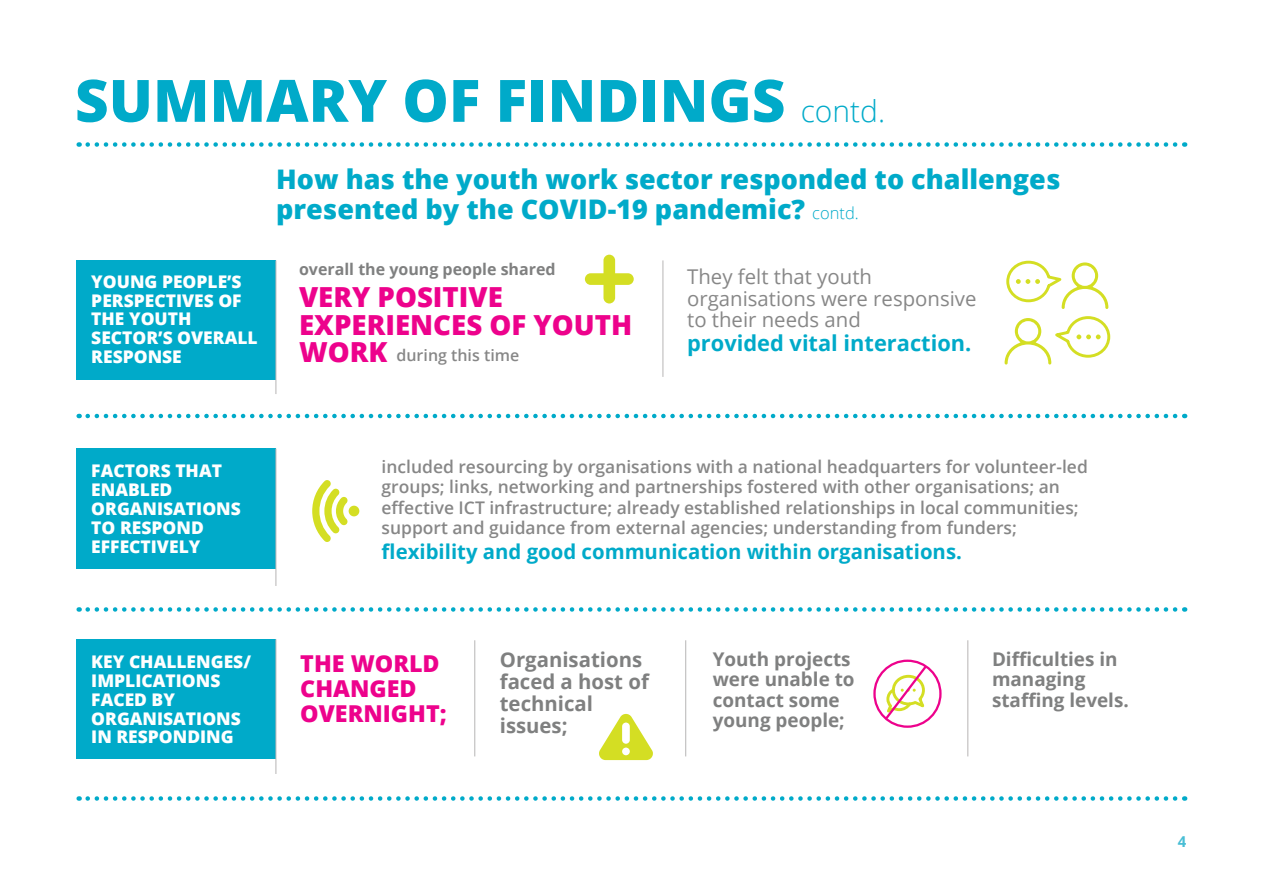
<style>
.page{position:relative;width:1263px;height:893px;background:#fff}
.page>*{position:absolute;margin:0;border:0;box-sizing:border-box;transform-origin:0 0}
.t1{font:800 58.5px "Open Sans";color:#00aac9}
.t2{font:800 27.6px/27.6px "Open Sans";color:#ed028c}
.GREY_BODY_COPY{font:800 27px/30px "Open Sans";color:#00aac9}
.t3{font:800 23.25px/24.8px "Open Sans";color:#ed028c}
.t4{font:700 21.75px "Open Sans";color:#00aac9}
.t5{font:20.4px/21.8px "Open Sans";color:#878787}
.t6{font:700 20.4px "Open Sans";color:#00aac9}
.t7{font:700 20.4px/21.8px "Open Sans";color:#7f8080}
.t8{font:700 18.9px/20.4px "Open Sans";color:#7f8080}
.t9{font:600 17.4px/20.4px "Open Sans";color:#878787}
.t10{font:800 17.4px/18.9px "Open Sans";color:#fff}
.t11{font:700 16.05px "Open Sans";color:#7f8080}
.t12{font:600 16.05px "Open Sans";color:#878787}
.t13{font:700 15px "Open Sans";color:#49bed5}
.s1{font-weight:300;font-size:30px}
.s2{font-weight:300;font-size:16.5px}
</style>
<div class="page">
<div style="left:76px;top:260px;width:200px;height:120px;background:#00aac9"></div>
<hr style="left:276px;top:260px;width:1px;height:134px;background:#b7b5b5">
<hr style="left:663px;top:260px;width:1px;height:117px;background:#b7b5b5">
<div style="left:76px;top:449px;width:200px;height:120px;background:#00aac9"></div>
<hr style="left:276px;top:449px;width:1px;height:137px;background:#b7b5b5">
<hr style="left:474px;top:640px;width:1px;height:116px;background:#b7b5b5">
<hr style="left:685px;top:640px;width:1px;height:116px;background:#b7b5b5">
<div style="left:76px;top:639px;width:200px;height:120px;background:#00aac9"></div>
<hr style="left:276px;top:639px;width:1px;height:135px;background:#b7b5b5">
<svg style="left:585px;top:255px;width:49px;height:48px"></svg>
<svg style="left:1004px;top:260px;width:107px;height:105px"></svg>
<hr style="left:967px;top:640px;width:1px;height:116px;background:#b7b5b5">
<div style="left:873px;top:660px;width:68px;height:68px;border:2px solid #ed028c;border-radius:50%"></div>
<svg style="left:882px;top:663px;width:47px;height:59px"></svg>
<svg style="left:599px;top:713px;width:54px;height:47px"></svg>
<div style="left:349px;top:506px;width:10px;height:10px;background:#d4de23;border-radius:50%"></div>
<svg style="left:312px;top:480px;width:35px;height:62px"></svg>
<svg style="left:88px;top:142px;width:1097px;height:5px"></svg>
<svg style="left:88px;top:414px;width:1097px;height:4px"></svg>
<svg style="left:88px;top:607px;width:1097px;height:5px"></svg>
<svg style="left:88px;top:796px;width:1097px;height:5px"></svg>
<p class="t1" style="left:75px;top:56px;width:812px">SUMMARY OF FINDINGS <span class="s1">contd.</span></p>
<p class="t10" style="left:91px;top:271px;width:168px">YOUNG PEOPLE’S<br>PERSPECTIVES OF<br>THE YOUTH<br>SECTOR’S OVERALL<br>RESPONSE</p>
<p class="GREY_BODY_COPY" style="left:276px;top:163px;width:786px">How has the youth work sector responded to challenges presented by the COVID-19 pandemic? <span class="s2">contd.</span></p>
<p class="t11" style="left:299px;top:257px;width:258px">overall the young people shared</p>
<p class="t2" style="left:299px;top:282px;width:335px">VERY POSITIVE<br>EXPERIENCES OF YOUTH<br>WORK</p>
<p class="t12" style="left:396px;top:344px;width:124px">during this time</p>
<p class="t5" style="left:687px;top:265px;width:291px">They felt that youth organisations were responsive to their needs and</p>
<p class="t4" style="left:687px;top:327px;width:286px">provided vital interaction.</p>
<p class="t10" style="left:91px;top:461px;width:151px">FACTORS THAT<br>ENABLED<br>ORGANISATIONS<br>TO RESPOND<br>EFFECTIVELY</p>
<p class="t10" style="left:91px;top:651px;width:161px">KEY CHALLENGES/<br>IMPLICATIONS<br>FACED BY<br>ORGANISATIONS<br>IN RESPONDING</p>
<p class="t9" style="left:382px;top:456px;width:708px">included resourcing by organisations with a national headquarters for volunteer-led groups; links, networking and partnerships fostered with other organisations; an effective ICT infrastructure; already established relationships in local communities; support and guidance from external agencies; understanding from funders;</p>
<p class="t6" style="left:382px;top:537px;width:582px">flexibility and good communication within organisations.</p>
<p class="t3" style="left:300px;top:650px;width:148px">THE WORLD<br>CHANGED<br>OVERNIGHT;</p>
<p class="t7" style="left:500px;top:648px;width:151px">Organisations faced a host of technical issues;</p>
<p class="t8" style="left:713px;top:649px;width:143px">Youth projects were unable to contact some young people;</p>
<p class="t8" style="left:992px;top:649px;width:138px">Difficulties in managing staffing levels.</p>
<p class="t13" style="left:1178px;top:831px;width:10px">4</p>
</div>
